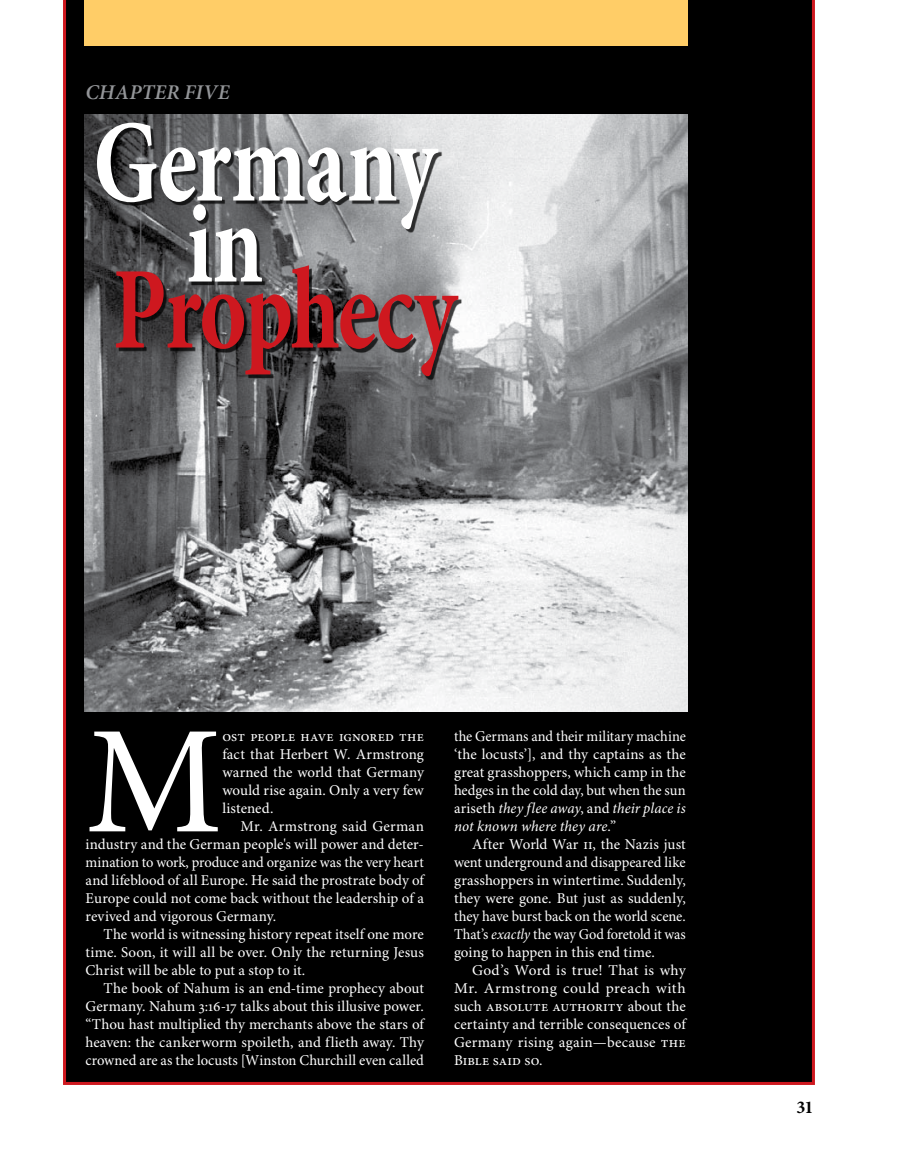
<style>
.page{position:relative;width:905px;height:1175px;background:#fff}
.page>*{position:absolute;margin:0;border:0;box-sizing:border-box;transform-origin:0 0}
.t1{font:153.45px "Minion Pro";color:#fff}
.t2{font:700 117px "Minion Pro";color:#fff;scale:.77 1}
.t3{font:700 117px "Minion Pro";color:#ce181f;scale:.77 1}
.t4{font:italic 600 21px "Minion Pro";letter-spacing:.005em;color:#939598}
.t5{font:700 18px "Minion Pro";color:#000}
.t6{font:15px/18px "Minion Pro";letter-spacing:.005em;color:#fff;text-align:justify}
.t7{font:15px/18px "Minion Pro";letter-spacing:.005em;color:#fff;text-align:justify;scale:.96 1}
.s1{font-style:italic}
</style>
<div class="page">
<div style="left:63px;top:0;width:751px;height:1084px;background:#000"></div>
<img style="left:84px;top:114px;width:603px;height:597px">
<div style="left:86px;top:99px;width:144px;height:12px;background:#000"></div>
<div style="left:84px;top:0;width:603px;height:45px;background:#ffcd67"></div>
<div style="left:100px;top:125px;width:547px;height:301px;background:#000;opacity:.75"></div>
<h3 class="t4" style="left:86px;top:80px;width:146px">CHAPTER FIVE</h3>
<h2 class="t2" style="left:93px;top:93px;width:450px">Germany</h2>
<h2 class="t2" style="left:186px;top:174px;width:102px">in</h2>
<h2 class="t3" style="left:113px;top:240px;width:451px">Prophecy</h2>
<h1 class="t1" style="left:86px;top:690px;width:138px">M</h1>
<p class="t6" style="left:222px;top:728px;width:203px">ost people have ignored the fact that Herbert W. Armstrong warned the world that Germany would rise again. Only a very few listened.</p>
<p class="t6" style="left:86px;top:818px;width:341px;text-align:left;text-indent:155px">Mr. Armstrong said German industry and the German people's will power and deter&shy;mination to work, produce and organize was the very heart and lifeblood of all Europe. He said the prostrate body of Europe could not come back without the leadership of a revived and vigorous Germany.</p>
<p class="t6" style="left:86px;top:926px;width:340px;text-indent:18px">The world is witnessing history repeat itself one more time. Soon, it will all be over. Only the returning Jesus Christ will be able to put a stop to it.</p>
<p class="t6" style="left:86px;top:980px;width:341px;text-indent:18px">The book of Nahum is an end-time prophecy about Germany. Nahum 3:16-17 talks about this illusive power. “Thou hast multiplied thy merchants above the stars of heaven: the cankerworm spoileth, and flieth away. Thy crowned are as the locusts [Winston Churchill even called</p>
<p class="t7" style="left:454px;top:728px;width:243px">the Germans and their military machine ‘the locusts’], and thy captains as the great grasshoppers, which camp in the hedges in the cold day, but when the sun ariseth <span class="s1">they flee away</span>, and <span class="s1">their place is not known where they are</span>.”</p>
<p class="t6" style="left:454px;top:836px;width:233px;text-indent:18px">After World War ii, the Nazis just went underground and disappeared like grasshoppers in wintertime. Suddenly, they were gone. But just as suddenly, they have burst back on the world scene.<br>That’s <span class="s1">exactly</span> the way God foretold it was going to happen in this end time.</p>
<p class="t6" style="left:454px;top:962px;width:235px;text-indent:18px">God’s Word is true! That is why Mr. Armstrong could preach with such absolute authority about the certainty and terrible consequences of Germany rising again—because the Bible said so.</p>
<p class="t5" style="left:796px;top:1096px;width:19px">31</p>
</div>
